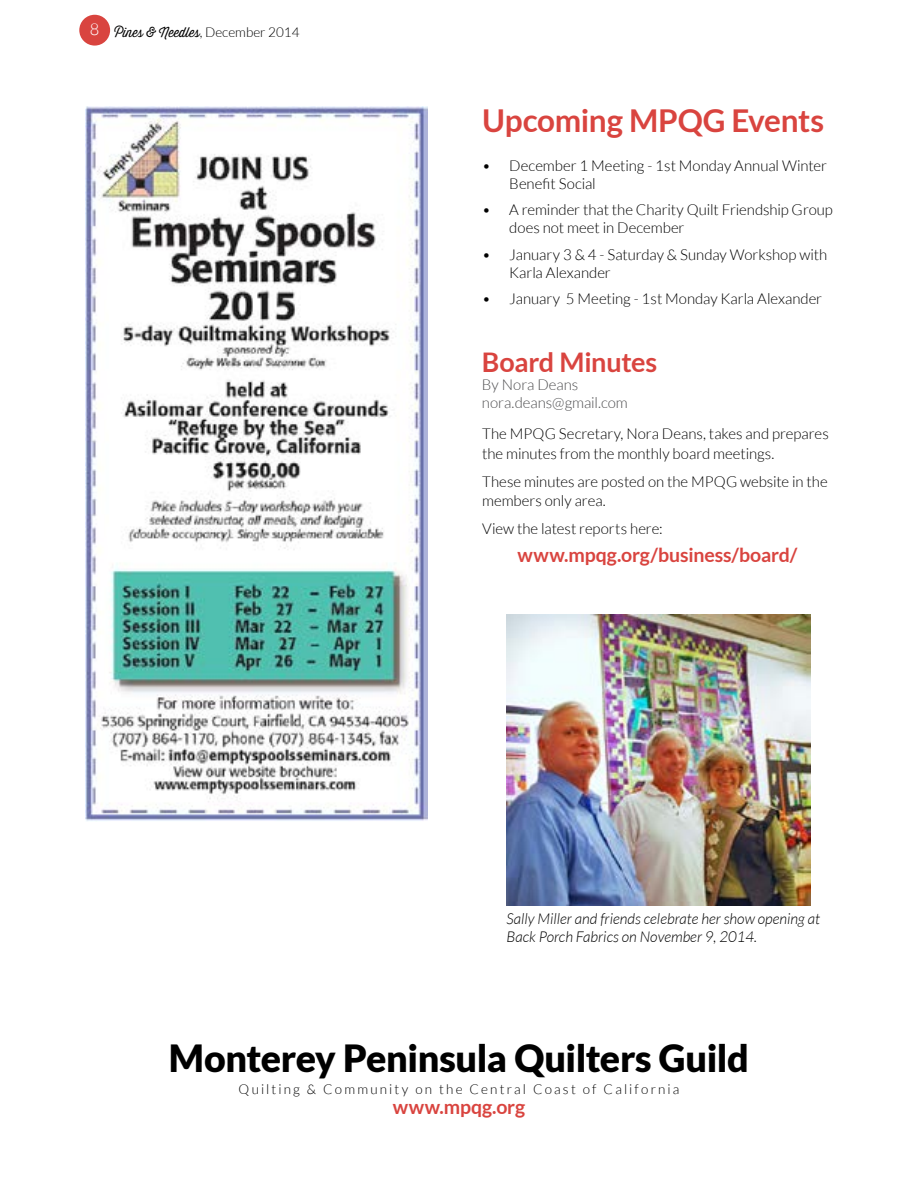
<style>
.page{position:relative;width:918px;height:1188px;background:#fff}
.page>*{position:absolute;margin:0;border:0;box-sizing:border-box;transform-origin:0 0}
.t1{font:900 37.5px "Lato";letter-spacing:-.015em;color:#000}
.t2{font:700 31.5px "Lato";letter-spacing:-.01em;color:#d9443f}
.t3{font:700 27px "Lato";letter-spacing:-.01em;color:#d9443f}
.t4{font:700 19.5px "Lato";letter-spacing:-.005em;color:#d9443f}
.t5{font:300 15px/18px "Lato";color:#000}
.t6{font:italic 300 15px/18px "Lato";color:#000}
.t7{font:300 15px/18px "Lato";color:#4d4d4f}
.t8{font:300 13.5px "Lato";letter-spacing:.16em;color:#000}
.t9{font:300 13.5px "Thirsty Script";color:#000}
.s1{font-family:"Lato"}
</style>
<div class="page">
<div style="left:79px;top:15px;width:31px;height:31px;background:#d9443f;border-radius:50%"></div>
<img style="left:85px;top:106px;width:342px;height:715px">
<img style="left:506px;top:615px;width:304px;height:291px">
<p class="t9" style="left:90px;top:23px;width:211px"><sup>8</sup> Pines &amp; Needles<span class="s1">, December 2014</span></p>
<h2 class="t2" style="left:482px;top:102px;width:344px">Upcoming MPQG Events</h2>
<p class="t5" style="left:509px;top:156px;width:319px;text-indent:-27px">• December 1 Meeting - 1st Monday Annual Winter<br>Benefit Social</p>
<p class="t5" style="left:509px;top:201px;width:325px;text-indent:-27px">• A reminder that the Charity Quilt Friendship Group does not meet in December</p>
<p class="t5" style="left:509px;top:245px;width:319px;text-indent:-27px">• January 3 &amp; 4 - Saturday &amp; Sunday Workshop with<br>Karla Alexander</p>
<p class="t5" style="left:482px;top:290px;width:341px">• January 5 Meeting - 1st Monday Karla Alexander</p>
<h3 class="t3" style="left:482px;top:347px;width:177px">Board Minutes</h3>
<p class="t7" style="left:482px;top:376px;width:148px">By Nora Deans nora.deans@gmail.com</p>
<p class="t5" style="left:482px;top:424px;width:348px;line-height:19.5px">The MPQG Secretary, Nora Deans, takes and prepares the minutes from the monthly board meetings.</p>
<p class="t5" style="left:482px;top:472px;width:347px;line-height:19.5px">These minutes are posted on the MPQG website in the members only area.</p>
<p class="t5" style="left:482px;top:520px;width:182px">View the latest reports here:</p>
<h3 class="t4" style="left:518px;top:544px;width:281px">www.mpqg.org/business/board/</h3>
<p class="t6" style="left:507px;top:910px;width:315px">Sally Miller and friends celebrate her show opening at<br>Back Porch Fabrics on November 9, 2014.</p>
<h1 class="t1" style="left:169px;top:1037px;width:582px">Monterey Peninsula Quilters Guild</h1>
<p class="t8" style="left:239px;top:1082px;width:442px">Quilting &amp; Community on the Central Coast of California</p>
<h3 class="t4" style="left:393px;top:1095px;width:134px">www.mpqg.org</h3>
</div>
